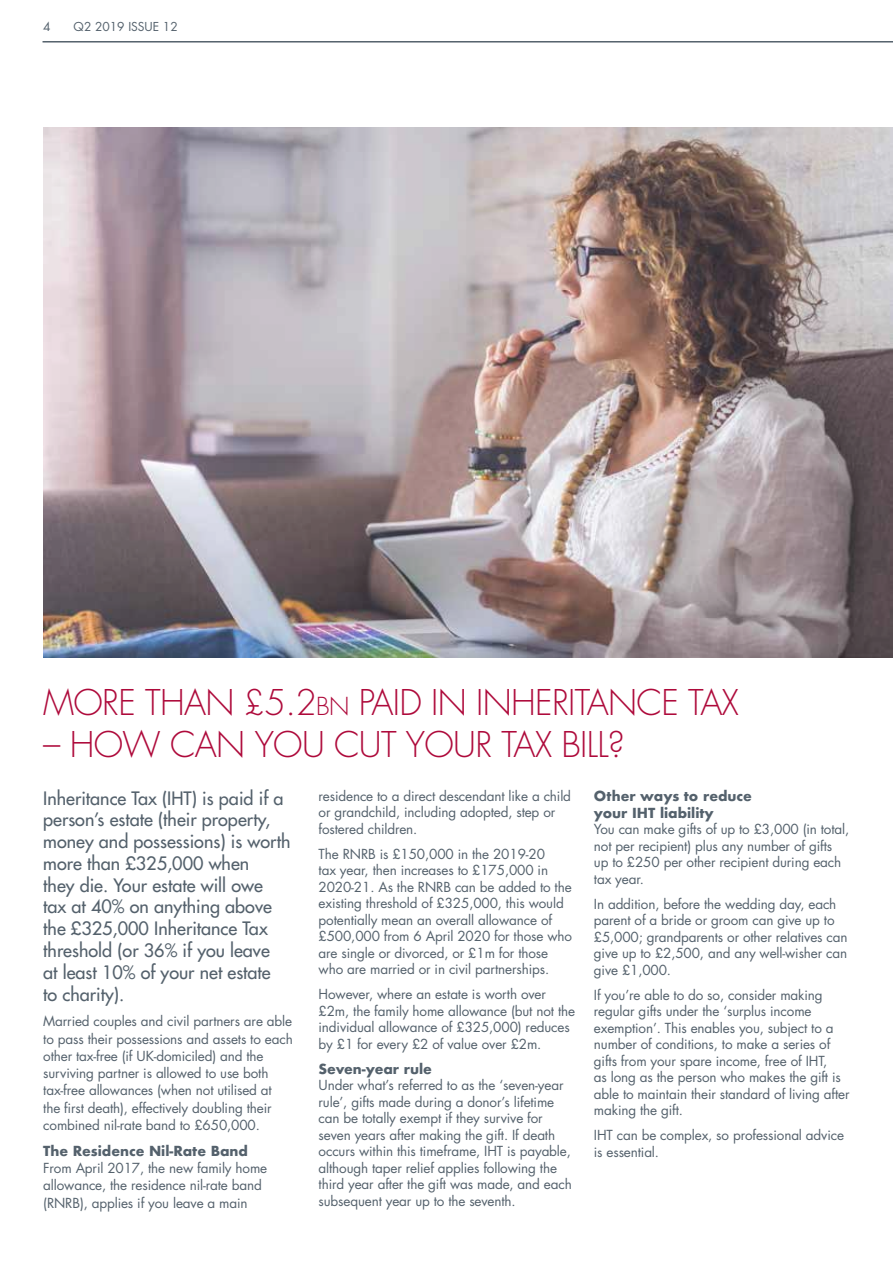
<style>
.page{position:relative;width:893px;height:1263px;background:#fff}
.page>*{position:absolute;margin:0;border:0;box-sizing:border-box;transform-origin:0 0}
.t1{font:300 34.5px "Futura LT";letter-spacing:-.02em;color:#ae0a3b}
.t2{font:18px/21.8px "Futura";color:#54616c}
.t3{font:13.5px/16.5px "Futura";letter-spacing:-.01em;color:#54616c}
.t4{font:700 13.5px/16.5px "Futura";color:#54616c}
.t5{font:12px "Futura";color:#54616c}
.s1{font-size:24.15px}
</style>
<div class="page">
<hr style="left:43px;top:41px;width:850px;height:2px;background:#54616c">
<img style="left:43px;top:128px;width:850px;height:529px">
<p class="t5" style="left:43px;top:18px;width:9px">4</p>
<p class="t5" style="left:74px;top:18px;width:106px">Q2 2019 ISSUE 12</p>
<h1 class="t1" style="left:43px;top:682px;width:697px">MORE THAN £5.2<span class="s1">bn</span> PAID IN INHERITANCE TAX</h1>
<h1 class="t1" style="left:43px;top:723px;width:583px">– HOW CAN YOU CUT YOUR TAX BILL?</h1>
<p class="t2" style="left:43px;top:787px;width:249px">Inheritance Tax (IHT) is paid if a person’s estate (their property, money and possessions) is worth more than £325,000 when<br>they die. Your estate will owe tax at 40% on anything above the £325,000 Inheritance Tax threshold (or 36% if you leave<br>at least 10% of your net estate<br>to charity).</p>
<p class="t3" style="left:43px;top:1012px;width:251px;line-height:17.2px">Married couples and civil partners are able to pass their possessions and assets to each other tax-free (if UK-domiciled) and the surviving partner is allowed to use both tax-free allowances (when not utilised at<br>the first death), effectively doubling their combined nil-rate band to £650,000.</p>
<p class="t4" style="left:43px;top:1142px;width:206px">The Residence Nil-Rate Band</p>
<p class="t3" style="left:43px;top:1159px;width:225px;line-height:17.2px">From April 2017, the new family home allowance, the residence nil-rate band (RNRB), applies if you leave a main</p>
<p class="t3" style="left:319px;top:787px;width:254px">residence to a direct descendant like a child or grandchild, including adopted, step or fostered children.</p>
<p class="t3" style="left:319px;top:845px;width:255px">The RNRB is £150,000 in the 2019-20<br>tax year, then increases to £175,000 in 2020-21. As the RNRB can be added to the existing threshold of £325,000, this would potentially mean an overall allowance of £500,000 from 6 April 2020 for those who are single or divorced, or £1m for those who are married or in civil partnerships.</p>
<p class="t3" style="left:319px;top:986px;width:258px">However, where an estate is worth over £2m, the family home allowance (but not the individual allowance of £325,000) reduces by £1 for every £2 of value over £2m.</p>
<p class="t4" style="left:319px;top:1060px;width:115px">Seven-year rule</p>
<p class="t3" style="left:319px;top:1077px;width:255px">Under what’s referred to as the ‘seven-year rule’, gifts made during a donor’s lifetime can be totally exempt if they survive for seven years after making the gift. If death occurs within this timeframe, IHT is payable, although taper relief applies following the third year after the gift was made, and each subsequent year up to the seventh.</p>
<p class="t4" style="left:594px;top:788px;width:160px">Other ways to reduce your IHT liability</p>
<p class="t3" style="left:594px;top:821px;width:257px">You can make gifts of up to £3,000 (in total, not per recipient) plus any number of gifts up to £250 per other recipient during each tax year.</p>
<p class="t3" style="left:594px;top:895px;width:255px">In addition, before the wedding day, each parent of a bride or groom can give up to £5,000; grandparents or other relatives can give up to £2,500, and any well-wisher can give £1,000.</p>
<p class="t3" style="left:594px;top:986px;width:257px">If you’re able to do so, consider making regular gifts under the ‘surplus income exemption’. This enables you, subject to a number of conditions, to make a series of gifts from your spare income, free of IHT,<br>as long as the person who makes the gift is able to maintain their standard of living after making the gift.</p>
<p class="t3" style="left:594px;top:1127px;width:252px">IHT can be complex, so professional advice is essential.</p>
</div>
